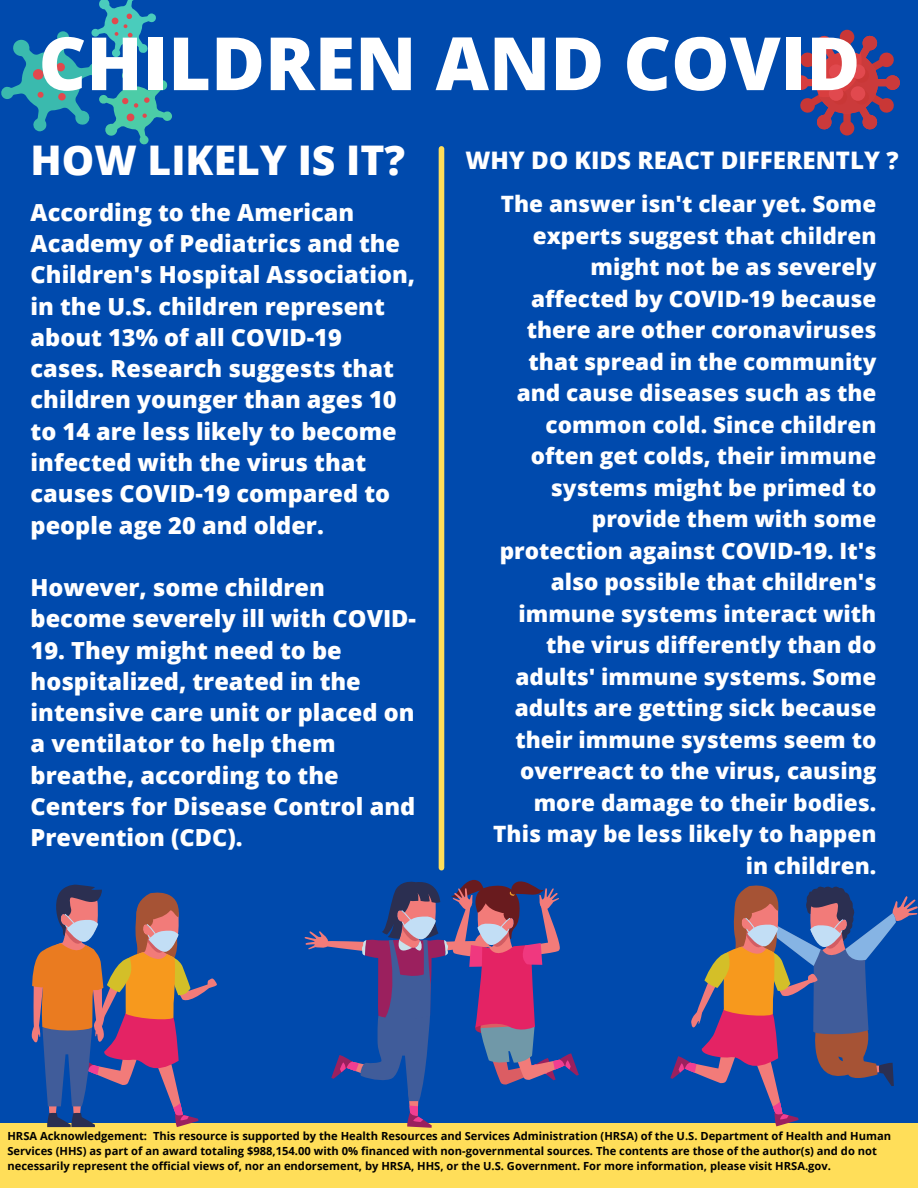
<style>
.page{position:relative;width:918px;height:1188px;background:#004aad}
.page>*{position:absolute;margin:0;border:0;box-sizing:border-box;transform-origin:0 0}
.t1{font:800 73.5px "Open Sans";color:#fff}
.t2{font:800 40.95px "Open Sans";color:#fff}
.t3{font:800 24.15px "Open Sans";color:#fff}
.t4{font:800 23.55px/31.2px "Open Sans";color:#fff}
.t5{font:800 22.5px/31.5px "Open Sans";color:#fff;text-align:right}
.t6{font:700 11.1px/14.9px "Open Sans";color:#000}
</style>
<div class="page">
<div style="left:439px;top:149px;width:5px;height:719px;background:#ffde59"></div>
<div style="left:0;top:1123px;width:918px;height:65px;background:#ffde59"></div>
<svg style="left:31px;top:884px;width:186px;height:243px"></svg>
<svg style="left:304px;top:880px;width:275px;height:248px"></svg>
<svg style="left:670px;top:885px;width:248px;height:242px"></svg>
<svg style="left:1px;top:0;width:171px;height:145px"></svg>
<svg style="left:794px;top:30px;width:106px;height:105px"></svg>
<div style="left:832px;top:68px;width:15px;height:15px;background:#c93736;border-radius:50%"></div>
<div style="left:854px;top:68px;width:15px;height:15px;background:#c93736;border-radius:50%"></div>
<div style="left:832px;top:90px;width:15px;height:15px;background:#c93736;border-radius:50%"></div>
<div style="left:854px;top:90px;width:15px;height:15px;background:#c93736;border-radius:50%"></div>
<div style="left:829px;top:64px;width:14px;height:15px;background:#e1494e;border-radius:50%"></div>
<div style="left:851px;top:64px;width:14px;height:15px;background:#e1494e;border-radius:50%"></div>
<div style="left:829px;top:86px;width:14px;height:15px;background:#e1494e;border-radius:50%"></div>
<div style="left:851px;top:86px;width:14px;height:15px;background:#e1494e;border-radius:50%"></div>
<p class="t1" style="left:39px;top:12px;width:823px">CHILDREN AND COVID</p>
<p class="t2" style="left:31px;top:132px;width:376px">HOW LIKELY IS IT?</p>
<p class="t4" style="left:31px;top:196px;width:386px">According to the American<br>Academy of Pediatrics and the<br>Children's Hospital Association, in the U.S. children represent about 13% of all COVID-19 cases. Research suggests that children younger than ages 10 to 14 are less likely to become infected with the virus that causes COVID-19 compared to people age 20 and older.</p>
<p class="t4" style="left:31px;top:571px;width:387px">However, some children become severely ill with COVID-</p>
<p class="t4" style="left:31px;top:634px;width:386px">19. They might need to be hospitalized, treated in the intensive care unit or placed on a ventilator to help them breathe, according to the<br>Centers for Disease Control and<br>Prevention (CDC).</p>
<p class="t3" style="left:465px;top:143px;width:435px">WHY DO KIDS REACT DIFFERENTLY ?</p>
<p class="t5" style="left:493px;top:188px;width:385px">The answer isn't clear yet. Some experts suggest that children might not be as severely affected by COVID-19 because there are other coronaviruses that spread in the community and cause diseases such as the common cold. Since children often get colds, their immune systems might be primed to provide them with some protection against COVID-19. It's also possible that children's immune systems interact with the virus differently than do adults' immune systems. Some adults are getting sick because their immune systems seem to overreact to the virus, causing more damage to their bodies.<br>This may be less likely to happen in children.</p>
<p class="t6" style="left:7px;top:1128px;width:885px">HRSA Acknowledgement: This resource is supported by the Health Resources and Services Administration (HRSA) of the U.S. Department of Health and Human<br>Services (HHS) as part of an award totaling $988,154.00 with 0% financed with non-governmental sources. The contents are those of the author(s) and do not necessarily represent the official views of, nor an endorsement, by HRSA, HHS, or the U.S. Government. For more information, please visit HRSA.gov.</p>
</div>
